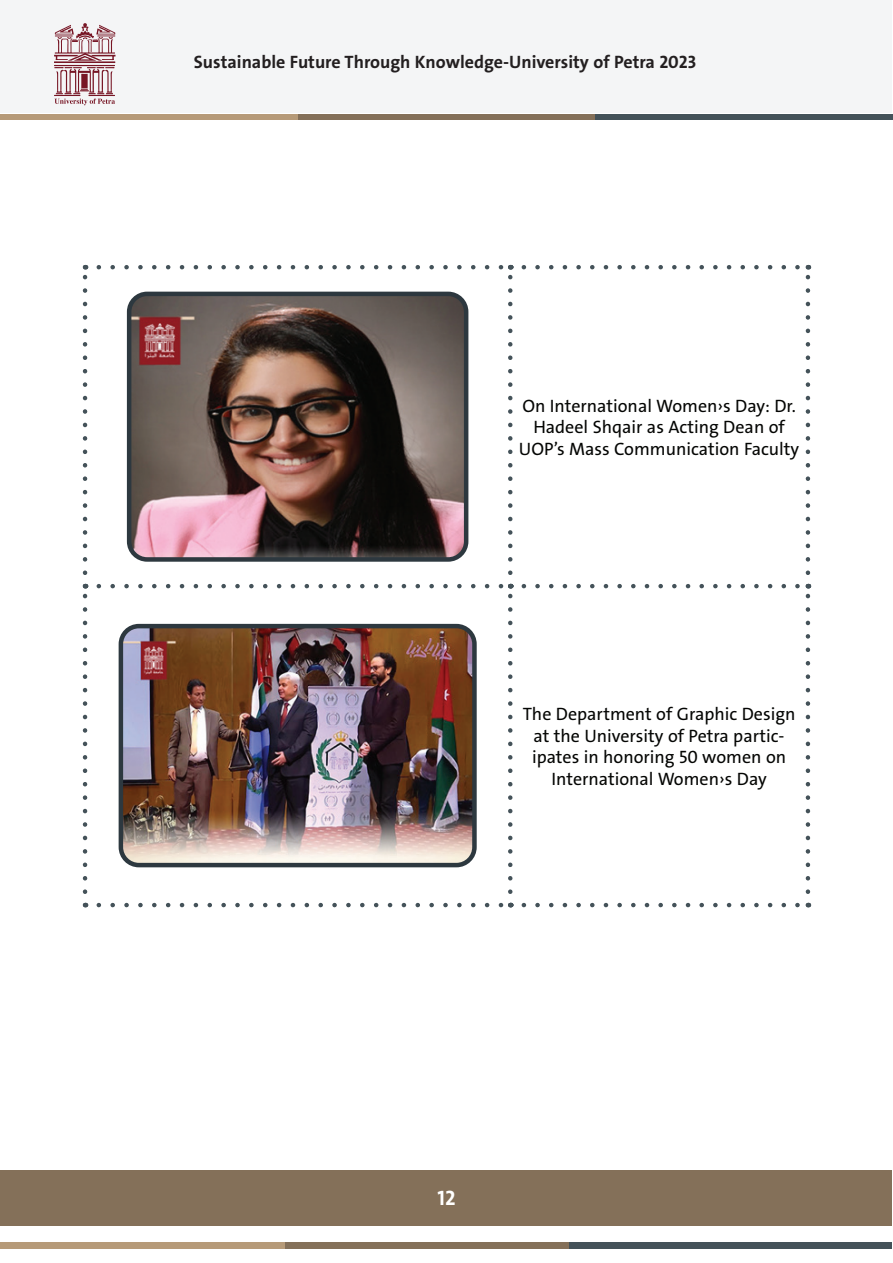
<style>
.page{position:relative;width:893px;height:1263px;background:#fff}
.page>*{position:absolute;margin:0;border:0;box-sizing:border-box;transform-origin:0 0}
.t1{font:700 21px "The Sans";color:#fff}
.t2{font:18px/21.6px "The Sans";color:#040503;text-align:center}
.t3{font:700 18px "The Sans";color:#231f20}
</style>
<div class="page">
<div style="left:0;top:1170px;width:892px;height:56px;background:#847059"></div>
<div style="left:0;top:0;width:892px;height:113px;background:#f4f5f6"></div>
<div style="left:285px;top:1242px;width:297px;height:6px;background:#847059"></div>
<div style="left:570px;top:1242px;width:322px;height:6px;background:#445259"></div>
<div style="left:0;top:1242px;width:285px;height:6px;background:#b69a78"></div>
<div style="left:298px;top:114px;width:297px;height:6px;background:#847059"></div>
<div style="left:595px;top:114px;width:298px;height:6px;background:#445259"></div>
<div style="left:0;top:114px;width:298px;height:6px;background:#b69a78"></div>
<svg style="left:54px;top:23px;width:62px;height:82px"></svg>
<svg style="left:87px;top:265px;width:12px;height:4px"></svg>
<svg style="left:512px;top:265px;width:12px;height:4px"></svg>
<svg style="left:87px;top:584px;width:12px;height:4px"></svg>
<svg style="left:83px;top:892px;width:4px;height:13px"></svg>
<svg style="left:86px;top:903px;width:424px;height:4px"></svg>
<svg style="left:512px;top:584px;width:12px;height:4px"></svg>
<svg style="left:508px;top:892px;width:4px;height:13px"></svg>
<svg style="left:806px;top:892px;width:4px;height:13px"></svg>
<svg style="left:511px;top:903px;width:297px;height:4px"></svg>
<svg style="left:83px;top:265px;width:4px;height:308px"></svg>
<svg style="left:99px;top:265px;width:413px;height:308px"></svg>
<svg style="left:524px;top:265px;width:286px;height:308px"></svg>
<svg style="left:83px;top:584px;width:4px;height:308px"></svg>
<svg style="left:99px;top:903px;width:404px;height:4px"></svg>
<svg style="left:99px;top:584px;width:413px;height:308px"></svg>
<svg style="left:524px;top:584px;width:286px;height:308px"></svg>
<svg style="left:524px;top:903px;width:277px;height:4px"></svg>
<img style="left:130px;top:294px;width:336px;height:265px">
<div style="left:127px;top:292px;width:341px;height:270px;border:4px solid #2d383f;border-radius:18px"></div>
<img style="left:121px;top:627px;width:353px;height:238px">
<div style="left:119px;top:624px;width:358px;height:243px;border:4px solid #2d383f;border-radius:18px"></div>
<p class="t3" style="left:194px;top:50px;width:504px">Sustainable Future Through Knowledge-University of Petra 2023</p>
<p class="t2" style="left:519px;top:395px;width:282px">On International Women›s Day: Dr.<br>Hadeel Shqair as Acting Dean of<br>UOP’s Mass Communication Faculty</p>
<p class="t2" style="left:523px;top:703px;width:274px">The Department of Graphic Design at the University of Petra partic&shy;ipates in honoring 50 women on<br>International Women›s Day</p>
<p class="t1" style="left:437px;top:1184px;width:19px">12</p>
</div>
